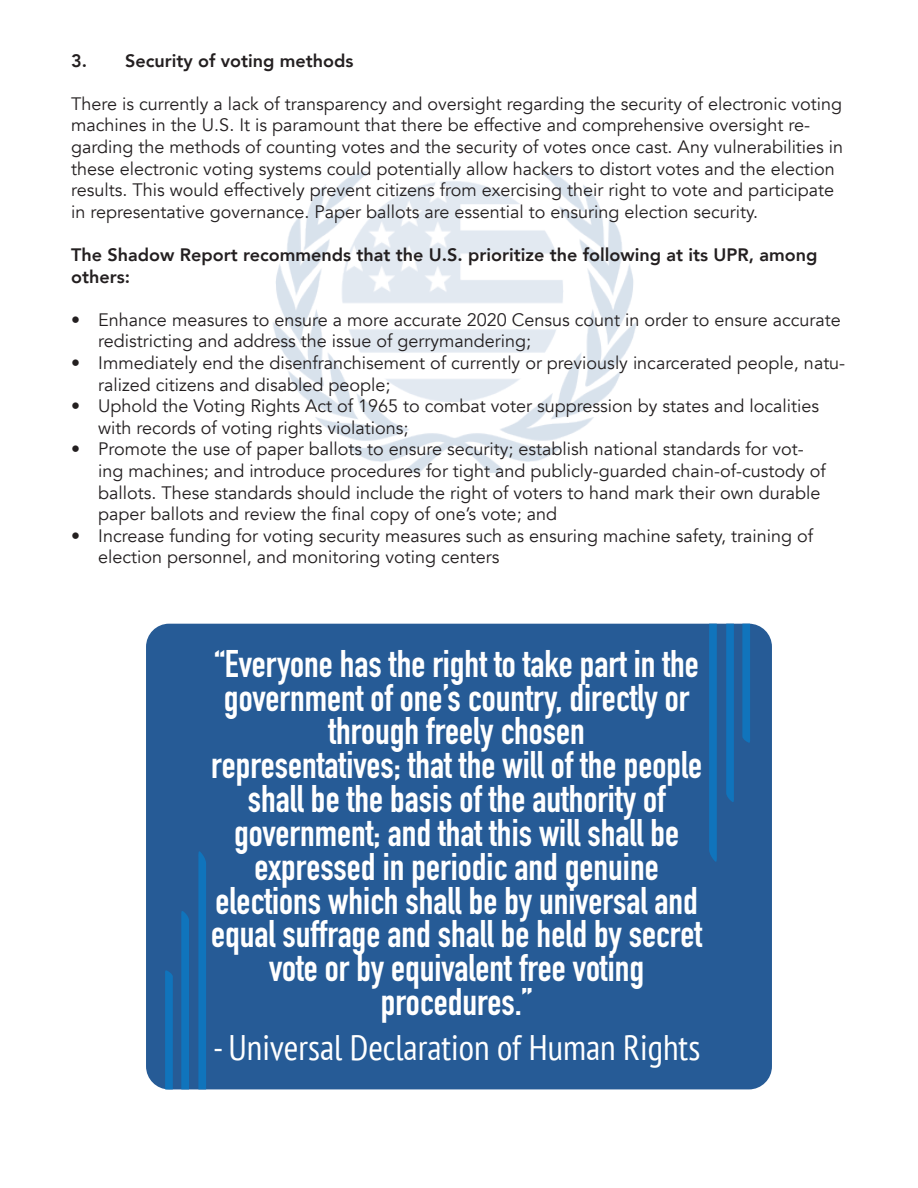
<style>
.page{position:relative;width:918px;height:1188px;background:#fff}
.page>*{position:absolute;margin:0;border:0;box-sizing:border-box;transform-origin:0 0}
.t1{font:700 37.95px/33.9px "DIN Condensed";color:#fff;text-align:center}
.t2{font:condensed 35.55px "PT Sans";color:#fff}
.t3{font:18px/21.6px "Avenir";color:#231f20}
.t4{font:800 18px/21.6px "Avenir";color:#231f20}
</style>
<div class="page">
<img style="left:273px;top:172px;width:364px;height:301px">
<div style="left:146px;top:624px;width:626px;height:465px;background:#265b96;border-radius:23px"></div>
<div style="left:709px;top:624px;width:8px;height:238px;background:#1074bc"></div>
<svg style="left:726px;top:624px;width:8px;height:178px"></svg>
<svg style="left:742px;top:624px;width:8px;height:119px"></svg>
<svg style="left:198px;top:851px;width:8px;height:238px;background:#1172b9"></svg>
<svg style="left:181px;top:911px;width:8px;height:178px"></svg>
<svg style="left:165px;top:970px;width:8px;height:119px"></svg>
<p class="t4" style="left:71px;top:50px;width:284px">3. Security of voting methods</p>
<p class="t3" style="left:71px;top:93px;width:774px">There is currently a lack of transparency and oversight regarding the security of electronic voting machines in the U.S. It is paramount that there be effective and comprehensive oversight re&shy;garding the methods of counting votes and the security of votes once cast. Any vulnerabilities in these electronic voting systems could potentially allow hackers to distort votes and the election results. This would effectively prevent citizens from exercising their right to vote and participate in representative governance. Paper ballots are essential to ensuring election security.</p>
<p class="t4" style="left:71px;top:244px;width:748px">The Shadow Report recommends that the U.S. prioritize the following at its UPR, among others:</p>
<p class="t3" style="left:98px;top:309px;width:744px;text-indent:-27px">• Enhance measures to ensure a more accurate 2020 Census count in order to ensure accurate redistricting and address the issue of gerrymandering;</p>
<p class="t3" style="left:98px;top:352px;width:749px;text-indent:-27px">• Immediately end the disenfranchisement of currently or previously incarcerated people, natu&shy;ralized citizens and disabled people;</p>
<p class="t3" style="left:98px;top:396px;width:722px;text-indent:-27px">• Uphold the Voting Rights Act of 1965 to combat voter suppression by states and localities with records of voting rights violations;</p>
<p class="t3" style="left:98px;top:439px;width:729px;text-indent:-27px">• Promote the use of paper ballots to ensure security; establish national standards for vot&shy;ing machines; and introduce procedures for tight and publicly-guarded chain-of-custody of ballots. These standards should include the right of voters to hand mark their own durable paper ballots and review the final copy of one’s vote; and</p>
<p class="t3" style="left:98px;top:525px;width:716px;text-indent:-27px">• Increase funding for voting security measures such as ensuring machine safety, training of election personnel, and monitoring voting centers</p>
<p class="t1" style="left:211px;top:646px;width:493px">“Everyone has the right to take part in the government of one’s country, directly or through freely chosen<br>representatives; that the will of the people shall be the basis of the authority of government; and that this will shall be expressed in periodic and genuine elections which shall be by universal and equal suffrage and shall be held by secret vote or by equivalent free voting procedures.”</p>
<p class="t2" style="left:213px;top:1025px;width:489px">- Universal Declaration of Human Rights</p>
</div>
